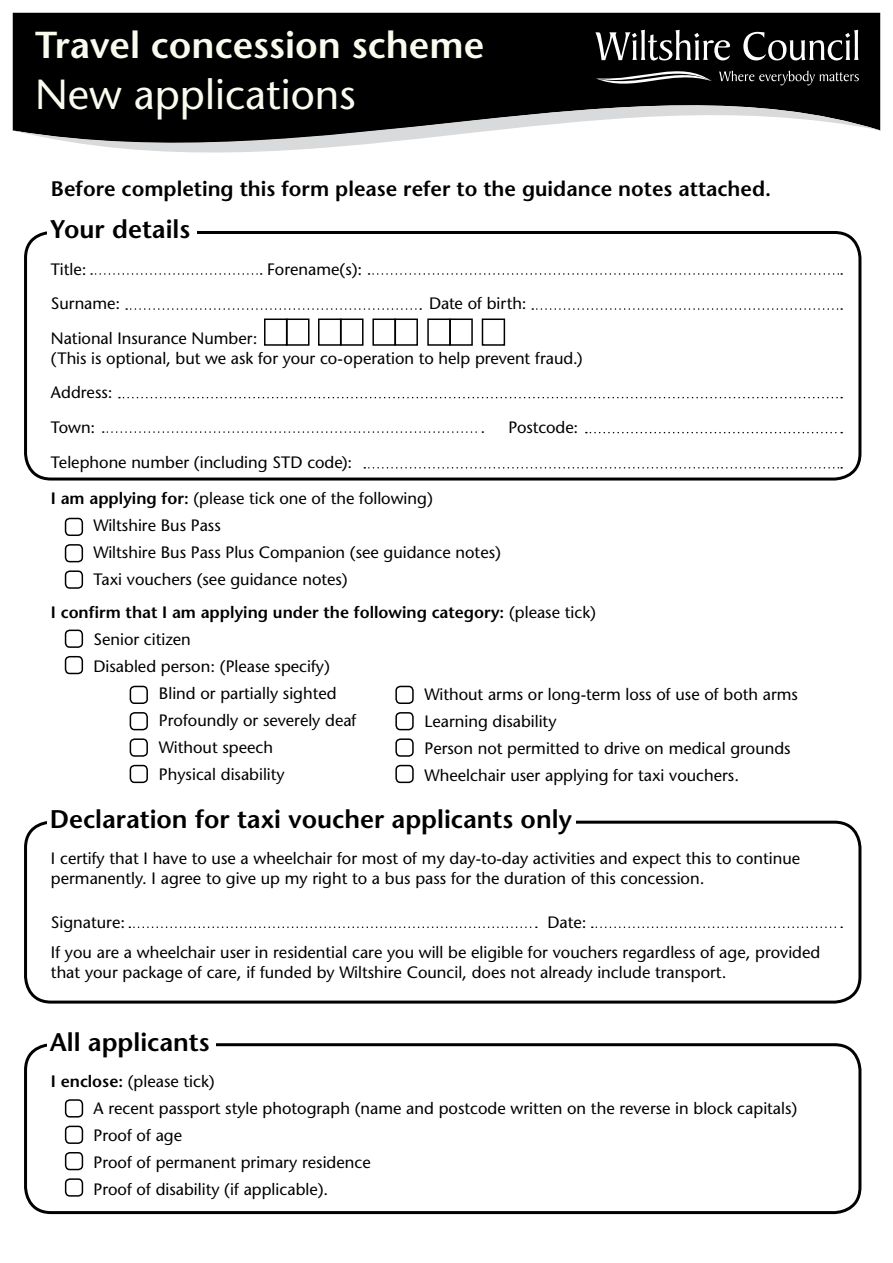
<style>
.page{position:relative;width:893px;height:1263px;background:#fff}
.page>*{position:absolute;margin:0;border:0;box-sizing:border-box;transform-origin:0 0}
.t1{font:500 42px "Stone Sans Std";color:#f9fbef}
.t2{font:600 37.5px "Stone Sans Std";color:#f9fbef}
.t3{font:600 25.5px "Stone Sans Std";color:#000}
.t4{font:600 21px "Stone Sans Std";color:#000}
.t5{font:500 16.5px/27px "Stone Sans Std";color:#000}
.t6{font:600 16.5px "Stone Sans Std";color:#000}
.s1{font-weight:600}
.s2{font-weight:500}
</style>
<div class="page">
<div style="left:13px;top:13px;width:867px;height:41px;background:#000"></div>
<svg style="left:13px;top:54px;width:867px;height:99px;fill:#000"></svg>
<svg style="left:595px;top:30px;width:264px;height:64px;background:#2b2b2b"></svg>
<div style="left:24px;top:231px;width:837px;height:249px;border:3px solid #000;border-radius:26px"></div>
<div style="left:24px;top:821px;width:837px;height:182px;border:3px solid #000;border-radius:26px"></div>
<div style="left:24px;top:1043px;width:837px;height:171px;border:3px solid #000;border-radius:26px"></div>
<div style="left:130px;top:686px;width:18px;height:18px;border:2px solid #000;border-radius:4px"></div>
<div style="left:65px;top:1099px;width:18px;height:18px;border:2px solid #000;border-radius:4px"></div>
<div style="left:395px;top:686px;width:19px;height:18px;border:2px solid #000;border-radius:4px"></div>
<div style="left:130px;top:712px;width:18px;height:18px;border:2px solid #000;border-radius:4px"></div>
<div style="left:65px;top:1125px;width:18px;height:19px;border:2px solid #000;border-radius:4px"></div>
<div style="left:395px;top:712px;width:19px;height:18px;border:2px solid #000;border-radius:4px"></div>
<div style="left:130px;top:738px;width:18px;height:19px;border:2px solid #000;border-radius:4px"></div>
<div style="left:65px;top:1152px;width:18px;height:18px;border:2px solid #000;border-radius:4px"></div>
<div style="left:395px;top:738px;width:19px;height:19px;border:2px solid #000;border-radius:4px"></div>
<div style="left:130px;top:765px;width:18px;height:18px;border:2px solid #000;border-radius:4px"></div>
<div style="left:65px;top:1178px;width:18px;height:19px;border:2px solid #000;border-radius:4px"></div>
<div style="left:395px;top:765px;width:19px;height:18px;border:2px solid #000;border-radius:4px"></div>
<div style="left:65px;top:518px;width:18px;height:18px;border:2px solid #000;border-radius:4px"></div>
<div style="left:65px;top:630px;width:18px;height:18px;border:2px solid #000;border-radius:4px"></div>
<div style="left:65px;top:544px;width:18px;height:18px;border:2px solid #000;border-radius:4px"></div>
<div style="left:65px;top:656px;width:18px;height:18px;border:2px solid #000;border-radius:4px"></div>
<div style="left:65px;top:570px;width:18px;height:19px;border:2px solid #000;border-radius:4px"></div>
<div style="left:47px;top:220px;width:150px;height:32px;background:#fff"></div>
<div style="left:47px;top:810px;width:528px;height:32px;background:#fff"></div>
<div style="left:47px;top:1032px;width:168px;height:32px;background:#fff"></div>
<svg style="left:91px;top:273px;width:171px;height:2px"></svg>
<svg style="left:368px;top:273px;width:474px;height:2px"></svg>
<svg style="left:126px;top:308px;width:295px;height:2px"></svg>
<svg style="left:119px;top:397px;width:723px;height:1px"></svg>
<svg style="left:103px;top:431px;width:380px;height:2px"></svg>
<svg style="left:586px;top:432px;width:256px;height:1px"></svg>
<svg style="left:364px;top:467px;width:478px;height:2px"></svg>
<svg style="left:532px;top:308px;width:310px;height:2px"></svg>
<svg style="left:129px;top:926px;width:408px;height:2px"></svg>
<svg style="left:592px;top:926px;width:250px;height:2px"></svg>
<div style="left:264px;top:318px;width:23px;height:28px;border:2px solid #000"></div>
<div style="left:318px;top:318px;width:23px;height:28px;border:2px solid #000"></div>
<div style="left:372px;top:318px;width:24px;height:28px;border:2px solid #000"></div>
<div style="left:427px;top:318px;width:24px;height:28px;border:2px solid #000"></div>
<div style="left:482px;top:318px;width:23px;height:28px;border:2px solid #000"></div>
<div style="left:286px;top:318px;width:23px;height:28px;border:2px solid #000"></div>
<div style="left:340px;top:318px;width:23px;height:28px;border:2px solid #000"></div>
<div style="left:395px;top:318px;width:23px;height:28px;border:2px solid #000"></div>
<div style="left:449px;top:318px;width:24px;height:28px;border:2px solid #000"></div>
<h2 class="t2" style="left:35px;top:23px;width:451px">Travel concession scheme</h2>
<h1 class="t1" style="left:35px;top:69px;width:322px">New applications</h1>
<p class="t4" style="left:51px;top:176px;width:722px">Before completing this form please refer to the guidance notes attached.</p>
<h3 class="t3" style="left:50px;top:214px;width:142px">Your details</h3>
<p class="t5" style="left:51px;top:255px;width:37px">Title:</p>
<p class="t5" style="left:267px;top:255px;width:97px">Forename(s):</p>
<p class="t5" style="left:51px;top:290px;width:71px">Surname:</p>
<p class="t5" style="left:429px;top:290px;width:99px">Date of birth:</p>
<p class="t5" style="left:51px;top:328px;width:533px;line-height:19.8px">National Insurance Number:<br>(This is optional, but we ask for your co-operation to help prevent fraud.)</p>
<p class="t5" style="left:51px;top:375px;width:63px;line-height:34.7px">Address:<br>Town:</p>
<p class="t5" style="left:508px;top:414px;width:71px">Postcode:</p>
<p class="t5" style="left:51px;top:448px;width:303px">Telephone number (including STD code):</p>
<p class="t5" style="left:93px;top:485px;width:409px;text-indent:-43px"><span class="s1">I am applying for:</span> (please tick one of the following)<br>Wiltshire Bus Pass<br>Wiltshire Bus Pass Plus Companion (see guidance notes)<br>Taxi vouchers (see guidance notes)</p>
<p class="t6" style="left:51px;top:602px;width:547px">I confirm that I am applying under the following category: <span class="s2">(please tick)</span></p>
<p class="t5" style="left:93px;top:625px;width:99px">Senior citizen</p>
<p class="t5" style="left:93px;top:652px;width:238px">Disabled person: (Please specify)</p>
<p class="t5" style="left:159px;top:679px;width:179px">Blind or partially sighted</p>
<p class="t5" style="left:159px;top:706px;width:199px">Profoundly or severely deaf</p>
<p class="t5" style="left:159px;top:733px;width:116px">Without speech</p>
<p class="t5" style="left:159px;top:760px;width:127px">Physical disability</p>
<p class="t5" style="left:425px;top:681px;width:375px">Without arms or long-term loss of use of both arms Learning disability<br>Person not permitted to drive on medical grounds Wheelchair user applying for taxi vouchers.</p>
<h3 class="t3" style="left:50px;top:804px;width:523px">Declaration for taxi voucher applicants only</h3>
<p class="t5" style="left:51px;top:849px;width:751px;line-height:19.5px">I certify that I have to use a wheelchair for most of my day-to-day activities and expect this to continue permanently. I agree to give up my right to a bus pass for the duration of this concession.</p>
<p class="t5" style="left:51px;top:908px;width:76px">Signature:</p>
<p class="t5" style="left:547px;top:908px;width:41px">Date:</p>
<p class="t5" style="left:51px;top:943px;width:771px;line-height:19.5px">If you are a wheelchair user in residential care you will be eligible for vouchers regardless of age, provided that your package of care, if funded by Wiltshire Council, does not already include transport.</p>
<h3 class="t3" style="left:50px;top:1026px;width:161px">All applicants</h3>
<p class="t5" style="left:93px;top:1067px;width:705px;text-indent:-43px"><span class="s1">I enclose:</span> (please tick)<br>A recent passport style photograph (name and postcode written on the reverse in block capitals)<br>Proof of age<br>Proof of permanent primary residence<br>Proof of disability (if applicable).</p>
</div>
